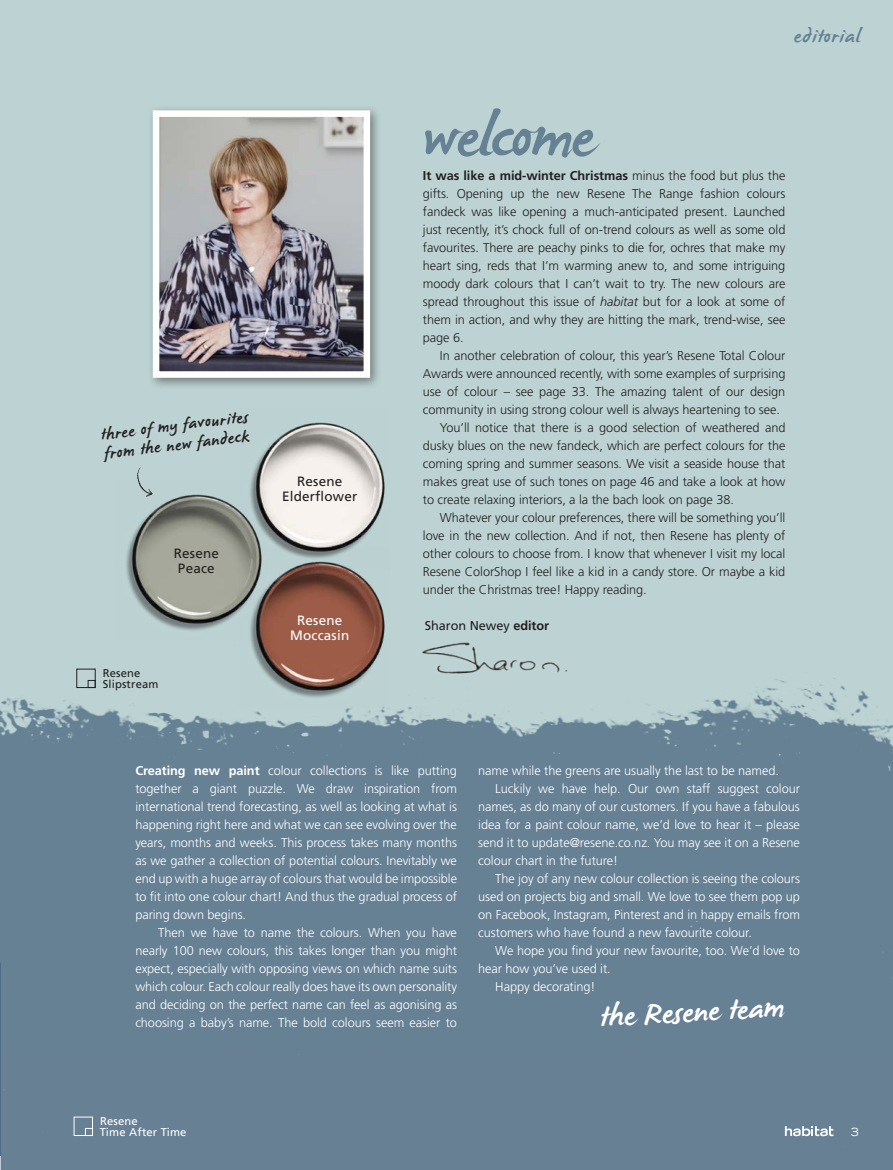
<style>
.page{position:relative;width:893px;height:1170px;background:#fff}
.page>*{position:absolute;margin:0;border:0;box-sizing:border-box;transform-origin:0 0}
.t1{font:60px "James Paul";letter-spacing:-.03em;color:#668094}
.t2{font:30px "James Paul";color:#fff}
.t3{font:19.5px "James Paul";letter-spacing:.035em;color:#668094}
.t4{font:16.5px/19.5px "James Paul";color:#231f20}
.t5{font:13.5px/15px "Frutiger";letter-spacing:.015em;color:#231f20;text-align:center}
.t6{font:13.5px/15px "Frutiger";letter-spacing:.015em;color:#fff;text-align:center}
.t7{font:300 12.75px/18px "Frutiger";letter-spacing:-.005em;color:#231f20;text-align:justify}
.t8{font:300 12.75px/18px "Frutiger";letter-spacing:-.005em;color:#fff;text-align:justify}
.t9{font:12.75px "Frutiger";letter-spacing:-.005em;color:#231f20}
.t10{font:11.25px/11.2px "Frutiger";letter-spacing:.015em;color:#fff}
.t11{font:11.25px/11.2px "Frutiger";letter-spacing:.015em;color:#231f20}
.t12{font:expanded 11.25px "Trade Gothic LH";color:#fff}
.s1{font-weight:700}
.s2{font-style:italic}
</style>
<div class="page">
<div style="left:0;top:0;width:893px;height:1043px;background:#bdd3d3"></div>
<img style="left:1px;top:671px;width:892px;height:498px">
<div style="left:147px;top:105px;width:235px;height:285px;background:#231f20;opacity:.5"></div>
<img style="left:161px;top:118px;width:201px;height:252px">
<div style="left:153px;top:110px;width:217px;height:268px;border:7px solid #fff"></div>
<div style="left:88px;top:680px;width:7px;height:7px;border:1px solid #231f20"></div>
<img style="left:410px;top:642px;width:196px;height:44px">
<div style="left:85px;top:1128px;width:8px;height:7px;border:1px solid #fff"></div>
<svg style="left:137px;top:467px;width:4px;height:13px"></svg>
<img style="left:251px;top:422px;width:134px;height:125px">
<img style="left:126px;top:480px;width:140px;height:151px">
<img style="left:238px;top:547px;width:152px;height:160px">
<img style="left:0;top:0;width:1px;height:962px">
<svg style="left:785px;top:1126px;width:48px;height:10px"></svg>
<p class="t4" style="left:100px;top:426px;width:150px;rotate:-7deg">three of my favourites from the new fandeck</p>
<p class="t5" style="left:174px;top:545px;width:47px">Resene<br>Peace</p>
<p class="t11" style="left:103px;top:667px;width:57px">Resene<br>Slipstream</p>
<p class="t5" style="left:282px;top:473px;width:77px">Resene<br>Elderflower</p>
<p class="t6" style="left:290px;top:612px;width:61px">Resene<br>Moccasin</p>
<h3 class="t3" style="left:793px;top:26px;width:68px">editorial</h3>
<h1 class="t1" style="left:421px;top:106px;width:173px">welcome</h1>
<p class="t7" style="left:423px;top:167px;width:364px"><span class="s1">It was like a mid-winter Christmas</span> minus the food but plus the gifts. Opening up the new Resene The Range fashion colours fandeck was like opening a much-anticipated present. Launched just recently, it’s chock full of on-trend colours as well as some old favourites. There are peachy pinks to die for, ochres that make my heart sing, reds that I’m warming anew to, and some intriguing moody dark colours that I can’t wait to try. The new colours are spread throughout this issue of <span class="s2">habitat</span> but for a look at some of them in action, and why they are hitting the mark, trend-wise, see page 6.</p>
<p class="t7" style="left:440px;top:347px;width:347px">In another celebration of colour, this year’s Resene Total Colour</p>
<p class="t7" style="left:423px;top:365px;width:364px">Awards were announced recently, with some examples of surprising</p>
<p class="t7" style="left:423px;top:383px;width:364px">use of colour – see page 33. The amazing talent of our design</p>
<p class="t7" style="left:423px;top:401px;width:358px">community in using strong colour well is always heartening to see.</p>
<p class="t7" style="left:440px;top:419px;width:347px">You’ll notice that there is a good selection of weathered and</p>
<p class="t7" style="left:423px;top:437px;width:364px">dusky blues on the new fandeck, which are perfect colours for the</p>
<p class="t7" style="left:423px;top:455px;width:364px">coming spring and summer seasons. We visit a seaside house that</p>
<p class="t7" style="left:423px;top:473px;width:364px">makes great use of such tones on page 46 and take a look at how</p>
<p class="t7" style="left:423px;top:491px;width:313px">to create relaxing interiors, a la the bach look on page 38.</p>
<p class="t7" style="left:440px;top:509px;width:347px">Whatever your colour preferences, there will be something you’ll</p>
<p class="t7" style="left:423px;top:527px;width:364px">love in the new collection. And if not, then Resene has plenty of</p>
<p class="t7" style="left:423px;top:545px;width:364px">other colours to choose from. I know that whenever I visit my local</p>
<p class="t7" style="left:423px;top:563px;width:364px">Resene ColorShop I feel like a kid in a candy store. Or maybe a kid</p>
<p class="t7" style="left:423px;top:581px;width:225px">under the Christmas tree! Happy reading.</p>
<p class="t9" style="left:425px;top:618px;width:126px">Sharon Newey <span class="s1">editor</span></p>
<p class="t8" style="left:135px;top:761px;width:323px"><span class="s1">Creating new paint</span> colour collections is like putting together a giant puzzle. We draw inspiration from international trend forecasting, as well as looking at what is happening right here and what we can see evolving over the years, months and weeks. This process takes many months as we gather a collection of potential colours. Inevitably we end up with a huge array of colours that would be impossible to fit into one colour chart! And thus the gradual process of paring down begins.</p>
<p class="t8" style="left:135px;top:923px;width:323px;text-indent:23px">Then we have to name the colours. When you have nearly 100 new colours, this takes longer than you might expect, especially with opposing views on which name suits which colour. Each colour really does have its own personality and deciding on the perfect name can feel as agonising as choosing a baby’s name. The bold colours seem easier to</p>
<p class="t8" style="left:478px;top:761px;width:302px">name while the greens are usually the last to be named.</p>
<p class="t8" style="left:495px;top:779px;width:306px">Luckily we have help. Our own staff suggest colour</p>
<p class="t8" style="left:478px;top:797px;width:323px">names, as do many of our customers. If you have a fabulous</p>
<p class="t8" style="left:478px;top:815px;width:323px">idea for a paint colour name, we’d love to hear it – please</p>
<p class="t8" style="left:478px;top:833px;width:323px">send it to update@resene.co.nz. You may see it on a Resene</p>
<p class="t8" style="left:478px;top:851px;width:141px">colour chart in the future!</p>
<p class="t8" style="left:495px;top:869px;width:306px">The joy of any new colour collection is seeing the colours</p>
<p class="t8" style="left:478px;top:887px;width:323px">used on projects big and small. We love to see them pop up</p>
<p class="t8" style="left:478px;top:905px;width:323px">on Facebook, Instagram, Pinterest and in happy emails from</p>
<p class="t8" style="left:478px;top:923px;width:275px">customers who have found a new favourite colour.</p>
<p class="t8" style="left:495px;top:941px;width:306px">We hope you find your new favourite, too. We’d love to</p>
<p class="t8" style="left:478px;top:959px;width:134px">hear how you’ve used it.</p>
<p class="t8" style="left:495px;top:977px;width:102px">Happy decorating!</p>
<h2 class="t2" style="left:599px;top:1001px;width:186px;rotate:-3deg">the Resene team</h2>
<p class="t10" style="left:100px;top:1114px;width:88px">Resene<br>Time After Time</p>
<p class="t12" style="left:851px;top:1124px;width:10px">3</p>
</div>
